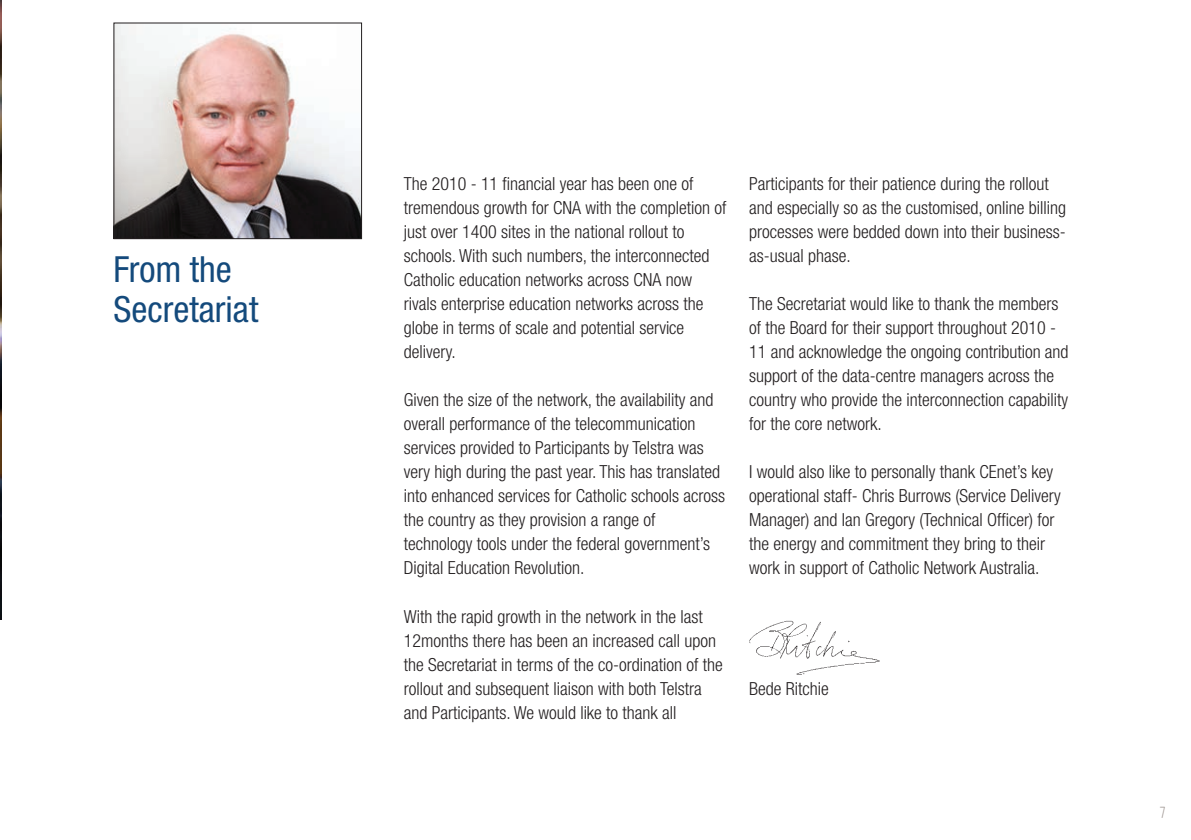
<style>
.page{position:relative;width:1191px;height:840px;background:#fff}
.page>*{position:absolute;margin:0;border:0;box-sizing:border-box;transform-origin:0 0}
.t1{font:condensed 36px/40px "Helvetica Neue LT";color:#144a7c}
.t2{font:300 condensed 18px/24px "Helvetica Neue LT";color:#231f20}
.t3{font:16px "Obli";color:#9a918d}
</style>
<div class="page">
<img style="left:0;top:0;width:2px;height:618px">
<img style="left:749px;top:620px;width:131px;height:55px">
<img style="left:116px;top:25px;width:244px;height:212px">
<div style="left:114px;top:23px;width:248px;height:216px;border:1px solid #231f20"></div>
<h1 class="t1" style="left:113px;top:249px;width:146px">From the<br>Secretariat</h1>
<p class="t2" style="left:404px;top:171px;width:324px">The 2010 - 11 financial year has been one of tremendous growth for CNA with the completion of just over 1400 sites in the national rollout to schools. With such numbers, the interconnected Catholic education networks across CNA now rivals enterprise education networks across the globe in terms of scale and potential service delivery.</p>
<p class="t2" style="left:404px;top:387px;width:323px">Given the size of the network, the availability and overall performance of the telecommunication services provided to Participants by Telstra was very high during the past year. This has translated into enhanced services for Catholic schools across the country as they provision a range of technology tools under the federal government’s Digital Education Revolution.</p>
<p class="t2" style="left:404px;top:603px;width:320px">With the rapid growth in the network in the last 12months there has been an increased call upon the Secretariat in terms of the co-ordination of the rollout and subsequent liaison with both Telstra and Participants. We would like to thank all</p>
<p class="t2" style="left:749px;top:171px;width:318px">Participants for their patience during the rollout and especially so as the customised, online billing processes were bedded down into their business&shy;as-usual phase.</p>
<p class="t2" style="left:749px;top:291px;width:321px">The Secretariat would like to thank the members of the Board for their support throughout 2010 - 11 and acknowledge the ongoing contribution and support of the data-centre managers across the country who provide the interconnection capability for the core network.</p>
<p class="t2" style="left:749px;top:459px;width:313px">I would also like to personally thank CEnet’s key operational staff- Chris Burrows (Service Delivery Manager) and Ian Gregory (Technical Officer) for the energy and commitment they bring to their work in support of Catholic Network Australia.</p>
<p class="t2" style="left:749px;top:675px;width:81px">Bede Ritchie</p>
<p class="t3" style="left:1159px;top:803px;width:8px">7</p>
</div>
